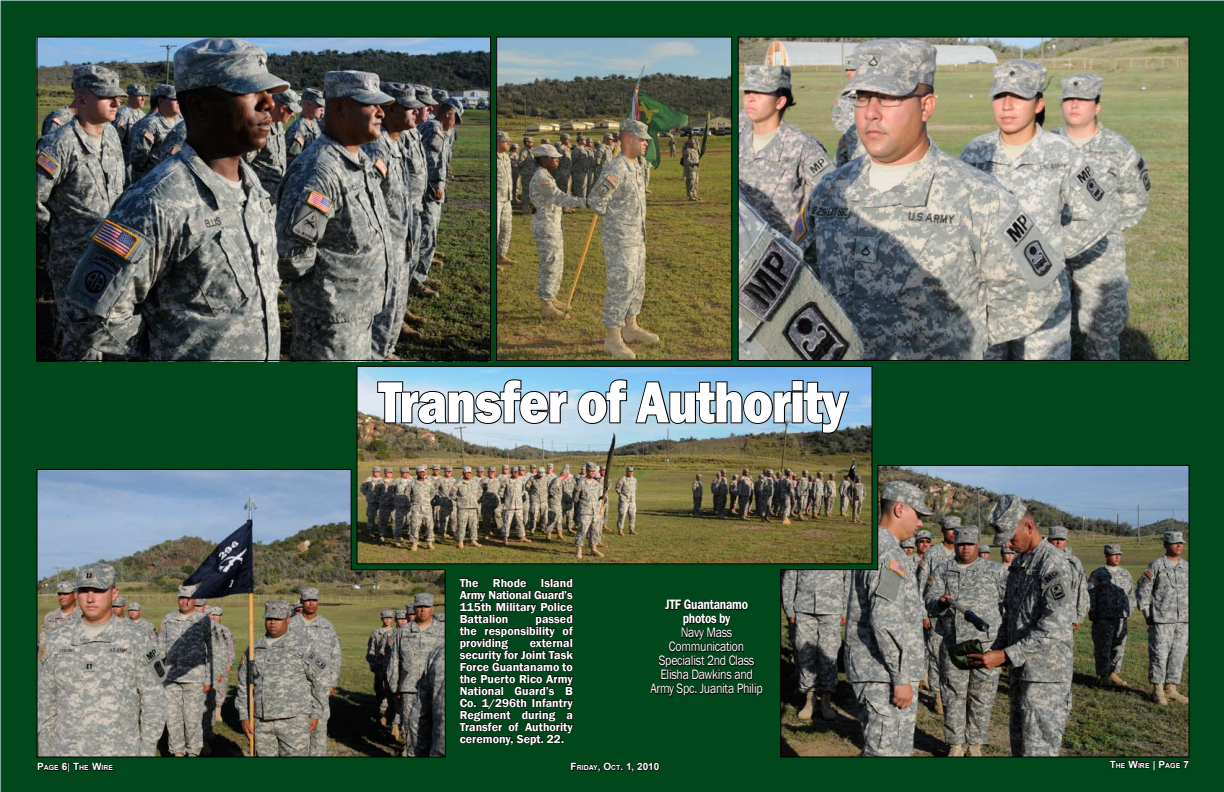
<style>
.page{position:relative;width:1224px;height:792px;background:#00471b}
.page>*{position:absolute;margin:0;border:0;box-sizing:border-box;transform-origin:0 0}
.t1{font:800 60px "Franklin Gothic";letter-spacing:-.025em;color:#fff;scale:.85 1}
.t2{font:14px/14px "Franklin Gothic";letter-spacing:-.025em;color:#fff;text-align:center;scale:.85 1}
.t3{font:600 14px/14px "Franklin Gothic";letter-spacing:-.025em;color:#fff;text-align:center;scale:.85 1}
.t4{font:600 12px/12px "Franklin Gothic";color:#fff;text-align:justify}
.t5{font:700 10px "Arial";color:#fff}
.t6{font:700 7px "Arial";color:#fff}
.s1{font-size:10px}
.s2{font-weight:400;font-size:10px}
.s3{font-size:7px}
</style>
<div class="page">
<svg style="left:37px;top:761px;width:77px;height:11px"></svg>
<svg style="left:570px;top:762px;width:90px;height:11px"></svg>
<svg style="left:1109px;top:758px;width:81px;height:12px"></svg>
<img style="left:39px;top:39px;width:450px;height:320px">
<div style="left:37px;top:37px;width:454px;height:324px;border:1px solid #000"></div>
<img style="left:740px;top:39px;width:447px;height:320px">
<div style="left:738px;top:37px;width:451px;height:324px;border:1px solid #000"></div>
<img style="left:36px;top:469px;width:410px;height:289px">
<img style="left:780px;top:465px;width:410px;height:293px">
<img style="left:359px;top:368px;width:511px;height:194px">
<div style="left:357px;top:366px;width:515px;height:198px;border:1px solid #000"></div>
<img style="left:498px;top:39px;width:232px;height:320px">
<div style="left:496px;top:37px;width:236px;height:324px;border:1px solid #000"></div>
<svg style="left:376px;top:378px;width:193px;height:47px"></svg>
<svg style="left:577px;top:378px;width:51px;height:47px"></svg>
<svg style="left:634px;top:379px;width:217px;height:56px"></svg>
<svg style="left:458px;top:577px;width:117px;height:169px"></svg>
<svg style="left:649px;top:599px;width:115px;height:98px"></svg>
<h1 class="t1" style="left:378px;top:363px;width:554px">Transfer of Authority</h1>
<p class="t4" style="left:460px;top:577px;width:115px">The Rhode Island Army National Guard’s 115th Military Police Battalion</p>
<p class="t4" style="left:460px;top:613px;width:115px;text-indent:76px">passed the responsibility of providing</p>
<p class="t4" style="left:460px;top:637px;width:115px;text-indent:70px">external security for Joint Task Force Guantanamo to the Puerto Rico Army National Guard’s B Co. 1/296th Infantry Regiment during a Transfer of Authority ceremony, Sept. 22.</p>
<p class="t3" style="left:665px;top:598px;width:99px">JTF Guantanamo photos by</p>
<p class="t2" style="left:650px;top:626px;width:134px">Navy Mass<br>Communication<br>Specialist 2nd Class<br>Elisha Dawkins and<br>Army Spc. Juanita Philip</p>
<p class="t6" style="left:37px;top:763px;width:78px"><span class="s1">P</span>AGE <span class="s1">6</span><span class="s2">|</span> <span class="s1">T</span>HE <span class="s1">W</span>IRE</p>
<p class="t5" style="left:571px;top:760px;width:90px">F<span class="s3">RIDAY</span>, O<span class="s3">CT</span>. 1, 2010</p>
<p class="t6" style="left:1110px;top:761px;width:81px"><span class="s1">T</span>HE <span class="s1">W</span>IRE <span class="s1">| P</span>AGE <span class="s1">7</span></p>
</div>
